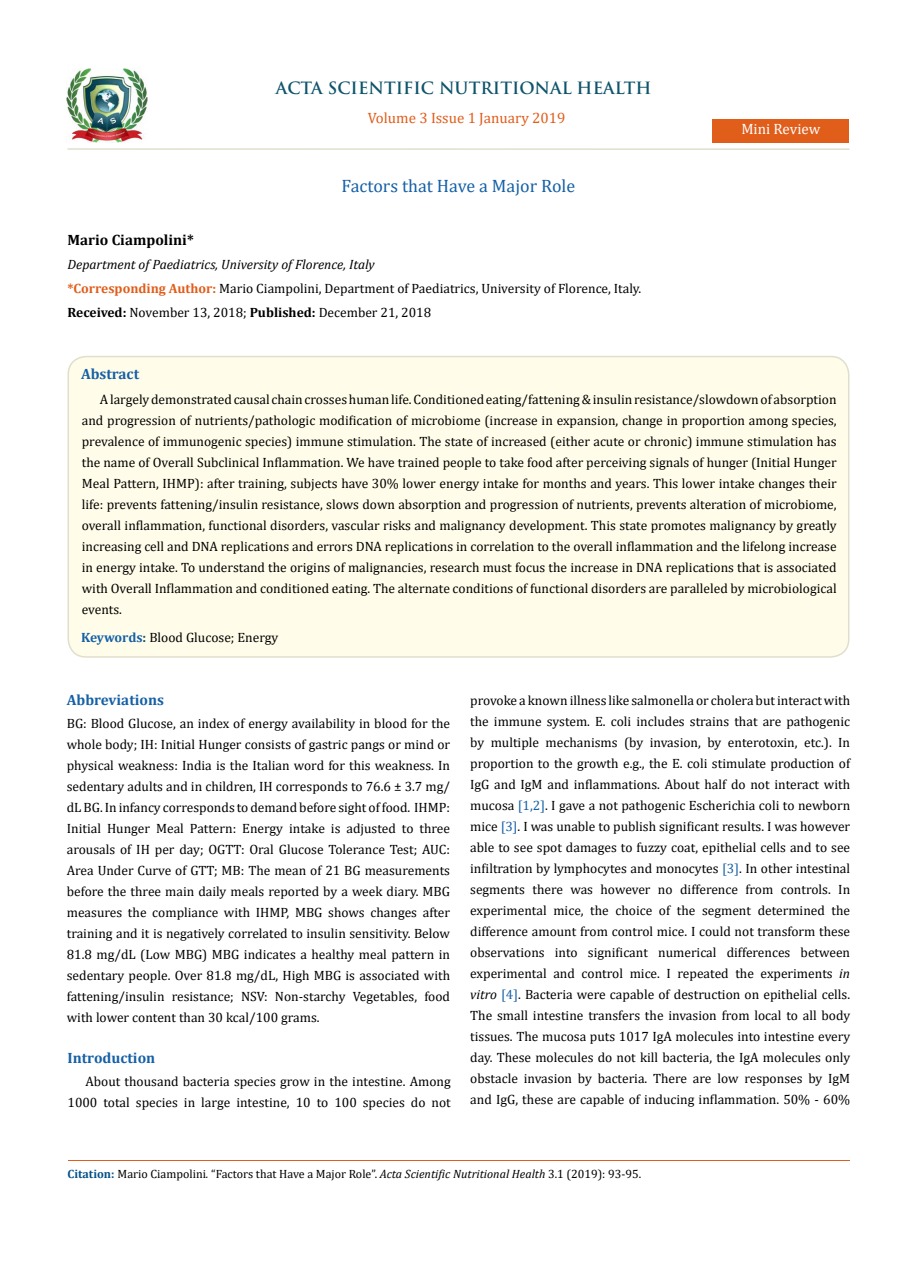
<style>
.page{position:relative;width:917px;height:1262px;background:#fff}
.page>*{position:absolute;margin:0;border:0;box-sizing:border-box;transform-origin:0 0}
.t1{font:18px "Cambria";color:#1560a6}
.t2{font:700 16.5px "Trajan Pro";color:#0e546a}
.t3{font:700 15px "Cambria";color:#1560a6}
.t4{font:15px "Cambria";color:#e05d1a}
.t5{font:700 15px "Cambria";color:#000}
.t6{font:15px "Cambria";color:#fff}
.t7{font:13.5px/21px "Cambria";color:#000;text-align:justify}
.t8{font:12px "Cambria";color:#000}
.s1{font-style:italic}
.s2{font-weight:700;color:#e05d1a}
.s3{font-weight:700}
.s4{font-weight:700;color:#1560a6}
.s5{font-weight:700;color:#0e546a}
.s6{color:#1560a6}
.s7{font-weight:700;color:#035089}
</style>
<div class="page">
<img style="left:67px;top:68px;width:80px;height:74px">
<div style="left:712px;top:119px;width:137px;height:23px;background:#e05d1a"></div>
<div style="left:68px;top:356px;width:780px;height:301px;background:#fffde9;border-radius:18px"></div>
<div style="left:67px;top:356px;width:782px;height:301px;border:2px solid #e0dfcd;border-radius:18px"></div>
<hr style="left:67px;top:148px;width:782px;height:2px;background:#e0dfcd">
<hr style="left:68px;top:1160px;width:782px;height:1px;background:#e05d1a">
<p class="t2" style="left:276px;top:77px;width:377px">ACTA SCIENTIFIC NUTRITIONAL HEALTH</p>
<p class="t4" style="left:368px;top:109px;width:199px">Volume 3 Issue 1 January 2019</p>
<h1 class="t1" style="left:341px;top:175px;width:235px">Factors that Have a Major Role</h1>
<p class="t5" style="left:67px;top:229px;width:128px">Mario Ciampolini*</p>
<p class="t7" style="left:67px;top:252px;width:575px;line-height:24.3px"><span class="s1">Department of Paediatrics, University of Florence, Italy<br></span><span class="s2">*Corresponding Author:</span> Mario Ciampolini, Department of Paediatrics, University of Florence, Italy.</p>
<p class="t7" style="left:67px;top:302px;width:365px"><span class="s3">Received:</span> November 13, 2018; <span class="s3">Published:</span> December 21, 2018</p>
<p class="t6" style="left:741px;top:120px;width:81px">Mini Review</p>
<p class="t3" style="left:81px;top:363px;width:60px">Abstract</p>
<p class="t7" style="left:82px;top:389px;width:756px;text-indent:18px">A largely demonstrated causal chain crosses human life. Conditioned eating/fattening &amp; insulin resistance/slowdown of absorption and progression of nutrients/pathologic modification of microbiome (increase in expansion, change in proportion among species, prevalence of immunogenic species) immune stimulation. The state of increased (either acute or chronic) immune stimulation has the name of Overall Subclinical Inflammation. We have trained people to take food after perceiving signals of hunger (Initial Hunger Meal Pattern, IHMP): after training, subjects have 30% lower energy intake for months and years. This lower intake changes their life: prevents fattening/insulin resistance, slows down absorption and progression of nutrients, prevents alteration of microbiome, overall inflammation, functional disorders, vascular risks and malignancy development. This state promotes malignancy by greatly increasing cell and DNA replications and errors DNA replications in correlation to the overall inflammation and the lifelong increase in energy intake. To understand the origins of malignancies, research must focus the increase in DNA replications that is associated with Overall Inflammation and conditioned eating. The alternate conditions of functional disorders are paralleled by microbiological events.</p>
<p class="t7" style="left:81px;top:626px;width:199px"><span class="s4">Keywords</span><span class="s5">:</span> Blood Glucose; Energy</p>
<p class="t3" style="left:67px;top:689px;width:99px">Abbreviations</p>
<p class="t7" style="left:67px;top:712px;width:385px">BG: Blood Glucose, an index of energy availability in blood for the whole body; IH: Initial Hunger consists of gastric pangs or mind or physical weakness: India is the Italian word for this weakness. In sedentary adults and in children, IH corresponds to 76.6 ± 3.7 mg/ dL BG. In infancy corresponds to demand before sight of food. IHMP:<br>Initial Hunger Meal Pattern: Energy intake is adjusted to three arousals of IH per day; OGTT: Oral Glucose Tolerance Test; AUC:<br>Area Under Curve of GTT; MB: The mean of 21 BG measurements before the three main daily meals reported by a week diary. MBG measures the compliance with IHMP, MBG shows changes after training and it is negatively correlated to insulin sensitivity. Below 81.8 mg/dL (Low MBG) MBG indicates a healthy meal pattern in sedentary people. Over 81.8 mg/dL, High MBG is associated with fattening/insulin resistance; NSV: Non-starchy Vegetables, food with lower content than 30 kcal/100 grams.</p>
<p class="t3" style="left:67px;top:1047px;width:89px">Introduction</p>
<p class="t7" style="left:67px;top:1070px;width:385px;text-align:right">About thousand bacteria species grow in the intestine. Among<br>1000 total species in large intestine, 10 to 100 species do not</p>
<p class="t7" style="left:470px;top:690px;width:381px">provoke a known illness like salmonella or cholera but interact with the immune system. E. coli includes strains that are pathogenic by multiple mechanisms (by invasion, by enterotoxin, etc.). In proportion to the growth e.g., the E. coli stimulate production of IgG and IgM and inflammations. About half do not interact with mucosa <span class="s6">[1,2]</span>. I gave a not pathogenic Escherichia coli to newborn mice <span class="s6">[3]</span>. I was unable to publish significant results. I was however able to see spot damages to fuzzy coat, epithelial cells and to see infiltration by lymphocytes and monocytes <span class="s6">[3]</span>. In other intestinal segments there was however no difference from controls. In experimental mice, the choice of the segment determined the difference amount from control mice. I could not transform these observations into significant numerical differences between experimental and control mice. I repeated the experiments <span class="s1">in vitro</span> <span class="s6">[4]</span>. Bacteria were capable of destruction on epithelial cells.<br>The small intestine transfers the invasion from local to all body tissues. The mucosa puts 1017 IgA molecules into intestine every day. These molecules do not kill bacteria, the IgA molecules only obstacle invasion by bacteria. There are low responses by IgM and IgG, these are capable of inducing inflammation. 50% - 60%</p>
<p class="t8" style="left:67px;top:1167px;width:575px"><span class="s7">Citation:</span> Mario Ciampolini<span class="s1">.</span> “Factors that Have a Major Role”. <span class="s1">Acta Scientific Nutritional Health</span> 3.1 (2019): 93-95.</p>
</div>
